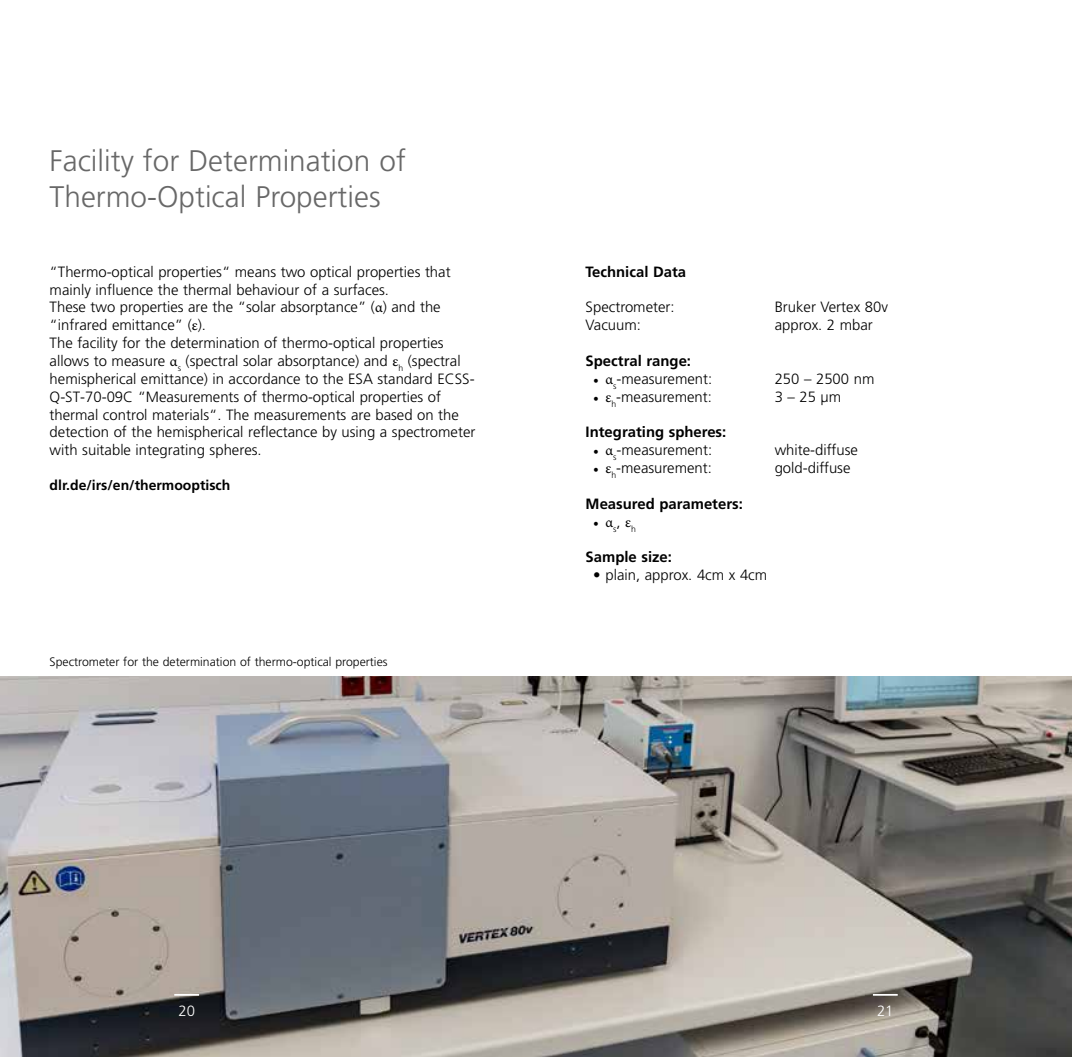
<style>
.page{position:relative;width:1072px;height:1057px;background:#fff}
.page>*{position:absolute;margin:0;border:0;box-sizing:border-box;transform-origin:0 0}
.t1{font:300 29.75px/35.9px "Frutiger LT Std";color:#686868}
.t2{font:300 14.88px/17.8px "Frutiger LT Std";color:#000}
.t3{font:700 14.88px "Frutiger LT Std";color:#000}
.t4{font:14.88px "Minion Pro";color:#000}
.t5{font:300 14.88px "Frutiger LT Std";color:#fff}
.t6{font:700 14px "Frutiger LT Std";color:#000}
.t7{font:300 12.25px "Frutiger LT Std";color:#000}
.s1{font-family:"Minion Pro";font-weight:400}
.s2{font-family:"Frutiger LT Std";font-weight:300}
</style>
<div class="page">
<img style="left:0;top:677px;width:1071px;height:380px">
<svg style="left:174px;top:994px;width:25px;height:1px"></svg>
<svg style="left:873px;top:994px;width:24px;height:1px"></svg>
<h1 class="t1" style="left:50px;top:143px;width:358px">Facility for Determination of<br>Thermo-Optical Properties</h1>
<p class="t2" style="left:50px;top:263px;width:427px">“Thermo-optical properties“ means two optical properties that mainly influence the thermal behaviour of a surfaces.<br>These two properties are the “solar absorptance” (<span class="s1">α</span>) and the “infrared emittance” (<span class="s1">ε</span>).<br>The facility for the determination of thermo-optical properties allows to measure <span class="s1">α</span><sub>s</sub> (spectral solar absorptance) and <span class="s1">ε</span><sub>h</sub> (spectral hemispherical emittance) in accordance to the ESA standard ECSS-Q-ST-70-09C “Measurements of thermo-optical properties of thermal control materials“. The measurements are based on the detection of the hemispherical reflectance by using a spectrometer with suitable integrating spheres.</p>
<p class="t6" style="left:50px;top:477px;width:182px">dlr.de/irs/en/thermooptisch</p>
<p class="t7" style="left:50px;top:655px;width:339px">Spectrometer for the determination of thermo-optical properties</p>
<p class="t3" style="left:585px;top:263px;width:102px">Technical Data</p>
<p class="t2" style="left:585px;top:298px;width:90px">Spectrometer:</p>
<p class="t2" style="left:774px;top:298px;width:115px">Bruker Vertex 80v</p>
<p class="t2" style="left:585px;top:316px;width:57px">Vacuum:</p>
<p class="t2" style="left:774px;top:316px;width:100px">approx. 2 mbar</p>
<p class="t3" style="left:585px;top:352px;width:107px">Spectral range:</p>
<p class="t2" style="left:593px;top:370px;width:121px"><span class="s1">• α</span><sub>s</sub>-measurement:</p>
<p class="t2" style="left:774px;top:370px;width:101px">250 – 2500 nm</p>
<p class="t2" style="left:593px;top:388px;width:120px"><span class="s1">• ε</span><sub>h</sub>-measurement:</p>
<p class="t2" style="left:774px;top:388px;width:68px">3 – 25 µm</p>
<p class="t3" style="left:585px;top:423px;width:142px">Integrating spheres:</p>
<p class="t2" style="left:593px;top:441px;width:121px"><span class="s1">• α</span><sub>s</sub>-measurement:</p>
<p class="t2" style="left:774px;top:441px;width:85px">white-diffuse</p>
<p class="t2" style="left:593px;top:459px;width:120px"><span class="s1">• ε</span><sub>h</sub>-measurement:</p>
<p class="t2" style="left:774px;top:459px;width:77px">gold-diffuse</p>
<p class="t3" style="left:585px;top:495px;width:159px">Measured parameters:</p>
<p class="t4" style="left:593px;top:512px;width:45px">• α<sub>s</sub><span class="s2">,</span> ε<sub>h</sub></p>
<p class="t3" style="left:585px;top:548px;width:88px">Sample size:</p>
<p class="t2" style="left:593px;top:566px;width:176px">• plain, approx. 4cm x 4cm</p>
<p class="t5" style="left:178px;top:1002px;width:18px">20</p>
<p class="t5" style="left:877px;top:1002px;width:18px">21</p>
</div>
